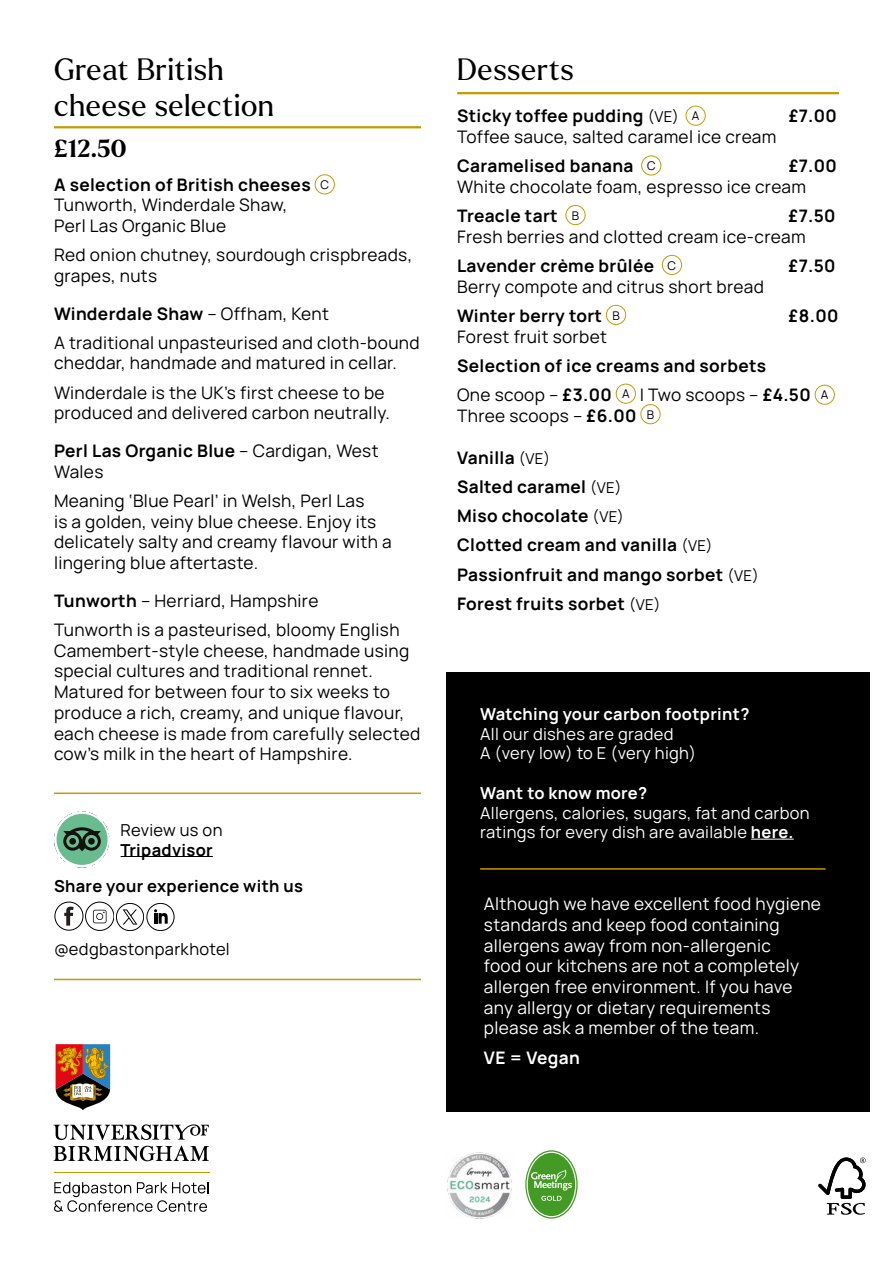
<style>
.page{position:relative;width:893px;height:1263px;background:#fff}
.page>*{position:absolute;margin:0;border:0;box-sizing:border-box;transform-origin:0 0}
.t1{font:30px/36px "Larken";letter-spacing:.02em;color:#000}
.t2{font:700 24px "Larken";color:#000}
.t3{font:17.25px/20.7px "Manrope";letter-spacing:.02em;color:#000}
.t4{font:700 17.25px/29.2px "Manrope";letter-spacing:.02em;color:#000}
.t5{font:17.25px/20.7px "Manrope";letter-spacing:.02em;color:#fff}
.t6{font:700 17.25px "Manrope";letter-spacing:.02em;color:#fff}
.t7{font:16.5px/19.8px "Manrope";letter-spacing:.02em;color:#fff}
.t8{font:700 16.5px "Manrope";letter-spacing:.02em;color:#fff}
.t9{font:700 16.5px "Manrope";letter-spacing:.02em;color:#000}
.t10{font:16.5px "Manrope";letter-spacing:.02em;color:#000}
.s1{font-weight:700}
.s2{font-size:12px}
.s3{font-weight:400;font-size:15px}
.s4{font-weight:400;font-size:12px}
.s5{font-weight:400}
</style>
<div class="page">
<div style="left:446px;top:672px;width:424px;height:439px;background:#000"></div>
<svg style="left:54px;top:1182px;width:155px;height:30px"></svg>
<hr style="left:54px;top:1172px;width:156px;height:1px;background:#c59a00">
<svg style="left:53px;top:1124px;width:156px;height:16px"></svg>
<svg style="left:53px;top:1146px;width:156px;height:15px"></svg>
<svg style="left:56px;top:1044px;width:54px;height:66px;background:#936c50"></svg>
<div style="left:315px;top:175px;width:20px;height:19px;border:1px solid #c59a00;border-radius:50%"></div>
<div style="left:686px;top:106px;width:19px;height:19px;border:1px solid #c59a00;border-radius:50%"></div>
<div style="left:641px;top:156px;width:20px;height:19px;border:1px solid #c59a00;border-radius:50%"></div>
<div style="left:566px;top:205px;width:19px;height:20px;border:1px solid #c59a00;border-radius:50%"></div>
<div style="left:662px;top:255px;width:20px;height:20px;border:1px solid #c59a00;border-radius:50%"></div>
<div style="left:606px;top:305px;width:20px;height:20px;border:1px solid #c59a00;border-radius:50%"></div>
<div style="left:616px;top:384px;width:20px;height:19px;border:1px solid #c59a00;border-radius:50%"></div>
<div style="left:815px;top:385px;width:20px;height:19px;border:1px solid #c59a00;border-radius:50%"></div>
<div style="left:641px;top:404px;width:19px;height:20px;border:1px solid #c59a00;border-radius:50%"></div>
<hr style="left:54px;top:126px;width:367px;height:2px;background:#c59a00">
<hr style="left:457px;top:92px;width:382px;height:2px;background:#c59a00">
<svg style="left:525px;top:1150px;width:53px;height:68px"></svg>
<img style="left:447px;top:1152px;width:65px;height:67px">
<svg style="left:818px;top:1157px;width:48px;height:58px"></svg>
<hr style="left:751px;top:839px;width:43px;height:1px;background:#fff">
<svg style="left:64px;top:907px;width:10px;height:19px"></svg>
<div style="left:55px;top:902px;width:28px;height:28px;border:1px solid #000;border-radius:50%"></div>
<div style="left:86px;top:902px;width:28px;height:28px;border:1px solid #000;border-radius:50%"></div>
<svg style="left:93px;top:910px;width:14px;height:13px"></svg>
<div style="left:116px;top:903px;width:28px;height:28px;border:1px solid #000;border-radius:50%"></div>
<svg style="left:123px;top:909px;width:14px;height:15px"></svg>
<div style="left:147px;top:903px;width:27px;height:28px;border:1px solid #000;border-radius:50%"></div>
<svg style="left:154px;top:909px;width:14px;height:15px"></svg>
<svg style="left:54px;top:811px;width:55px;height:57px"></svg>
<hr style="left:121px;top:856px;width:92px;height:1px;background:#000">
<hr style="left:480px;top:868px;width:346px;height:2px;background:#c59a00">
<hr style="left:54px;top:792px;width:367px;height:2px;background:#c59a00">
<hr style="left:54px;top:979px;width:367px;height:1px;background:#c59a00">
<h1 class="t1" style="left:54px;top:50px;width:222px">Great British cheese selection</h1>
<h2 class="t2" style="left:54px;top:133px;width:74px">£12.50</h2>
<p class="t3" style="left:54px;top:173px;width:277px"><span class="s1">A selection of British cheeses</span> <span class="s2">C<br></span>Tunworth, Winderdale Shaw,<br>Perl Las Organic Blue</p>
<p class="t3" style="left:54px;top:244px;width:360px">Red onion chutney, sourdough crispbreads, grapes, nuts</p>
<p class="t3" style="left:54px;top:298px;width:367px;line-height:29.2px"><span class="s1">Winderdale Shaw</span> – Offham, Kent<br>A traditional unpasteurised and cloth-bound</p>
<p class="t3" style="left:54px;top:348px;width:344px;line-height:29.2px">cheddar, handmade and matured in cellar.<br>Winderdale is the UK’s first cheese to be</p>
<p class="t3" style="left:54px;top:394px;width:337px;line-height:37.7px">produced and delivered carbon neutrally.<br><span class="s1">Perl Las Organic Blue</span> – Cardigan, West</p>
<p class="t3" style="left:54px;top:456px;width:312px;line-height:29.2px">Wales<br>Meaning ‘Blue Pearl’ in Welsh, Perl Las</p>
<p class="t3" style="left:54px;top:510px;width:339px">is a golden, veiny blue cheese. Enjoy its delicately salty and creamy flavour with a lingering blue aftertaste.</p>
<p class="t3" style="left:54px;top:585px;width:347px;line-height:29.2px"><span class="s1">Tunworth</span> – Herriard, Hampshire<br>Tunworth is a pasteurised, bloomy English</p>
<p class="t3" style="left:54px;top:639px;width:368px">Camembert-style cheese, handmade using special cultures and traditional rennet.<br>Matured for between four to six weeks to produce a rich, creamy, and unique flavour, each cheese is made from carefully selected cow’s milk in the heart of Hampshire.</p>
<p class="t10" style="left:121px;top:818px;width:103px">Review us on</p>
<p class="t9" style="left:121px;top:838px;width:94px">Tripadvisor</p>
<p class="t9" style="left:54px;top:875px;width:251px">Share your experience with us</p>
<p class="t10" style="left:54px;top:937px;width:177px">@edgbastonparkhotel</p>
<h1 class="t1" style="left:457px;top:51px;width:118px">Desserts</h1>
<p class="t4" style="left:457px;top:101px;width:244px">Sticky toffee pudding <span class="s3">(VE)</span> <span class="s4">A</span></p>
<p class="t4" style="left:789px;top:101px;width:50px">£7.00</p>
<p class="t3" style="left:457px;top:121px;width:321px;line-height:29.2px">Toffee sauce, salted caramel ice cream<br><span class="s1">Caramelised banana</span> <span class="s2">C</span></p>
<p class="t4" style="left:789px;top:150px;width:50px">£7.00</p>
<p class="t3" style="left:457px;top:171px;width:351px;line-height:29.2px">White chocolate foam, espresso ice cream<br><span class="s1">Treacle tart</span> <span class="s2">B</span></p>
<p class="t4" style="left:789px;top:200px;width:48px">£7.50</p>
<p class="t3" style="left:457px;top:221px;width:350px;line-height:29.2px">Fresh berries and clotted cream ice-cream<br><span class="s1">Lavender crème brûlée</span> <span class="s2">C</span></p>
<p class="t4" style="left:789px;top:250px;width:48px">£7.50</p>
<p class="t3" style="left:457px;top:271px;width:308px;line-height:29.2px">Berry compote and citrus short bread<br><span class="s1">Winter berry tort</span> <span class="s2">B</span></p>
<p class="t4" style="left:789px;top:300px;width:51px">£8.00</p>
<p class="t3" style="left:457px;top:325px;width:151px">Forest fruit sorbet</p>
<p class="t4" style="left:457px;top:350px;width:373px">Selection of ice creams and sorbets<br><span class="s5">One scoop –</span> £3.00 <span class="s4">A</span> <span class="s5">| Two scoops –</span> £4.50 <span class="s4">A</span></p>
<p class="t3" style="left:457px;top:404px;width:199px">Three scoops – <span class="s1">£6.00</span> <sup>B</sup></p>
<p class="t4" style="left:457px;top:442px;width:303px">Vanilla <span class="s3">(VE)<br></span>Salted caramel <span class="s3">(VE)<br></span>Miso chocolate <span class="s3">(VE)<br></span>Clotted cream and vanilla <span class="s3">(VE)<br></span>Passionfruit and mango sorbet <span class="s3">(VE)<br></span>Forest fruits sorbet <span class="s3">(VE)</span></p>
<p class="t8" style="left:480px;top:702px;width:271px">Watching your carbon footprint?</p>
<p class="t7" style="left:480px;top:723px;width:217px">All our dishes are graded<br>A (very low) to E (very high)</p>
<p class="t8" style="left:480px;top:781px;width:169px">Want to know more?</p>
<p class="t7" style="left:480px;top:802px;width:331px">Allergens, calories, sugars, fat and carbon ratings for every dish are available <span class="s1">here.</span></p>
<p class="t5" style="left:484px;top:893px;width:338px">Although we have excellent food hygiene standards and keep food containing allergens away from non-allergenic<br>food our kitchens are not a completely allergen free environment. If you have any allergy or dietary requirements please ask a member of the team.</p>
<p class="t6" style="left:484px;top:1045px;width:97px">VE = Vegan</p>
</div>
